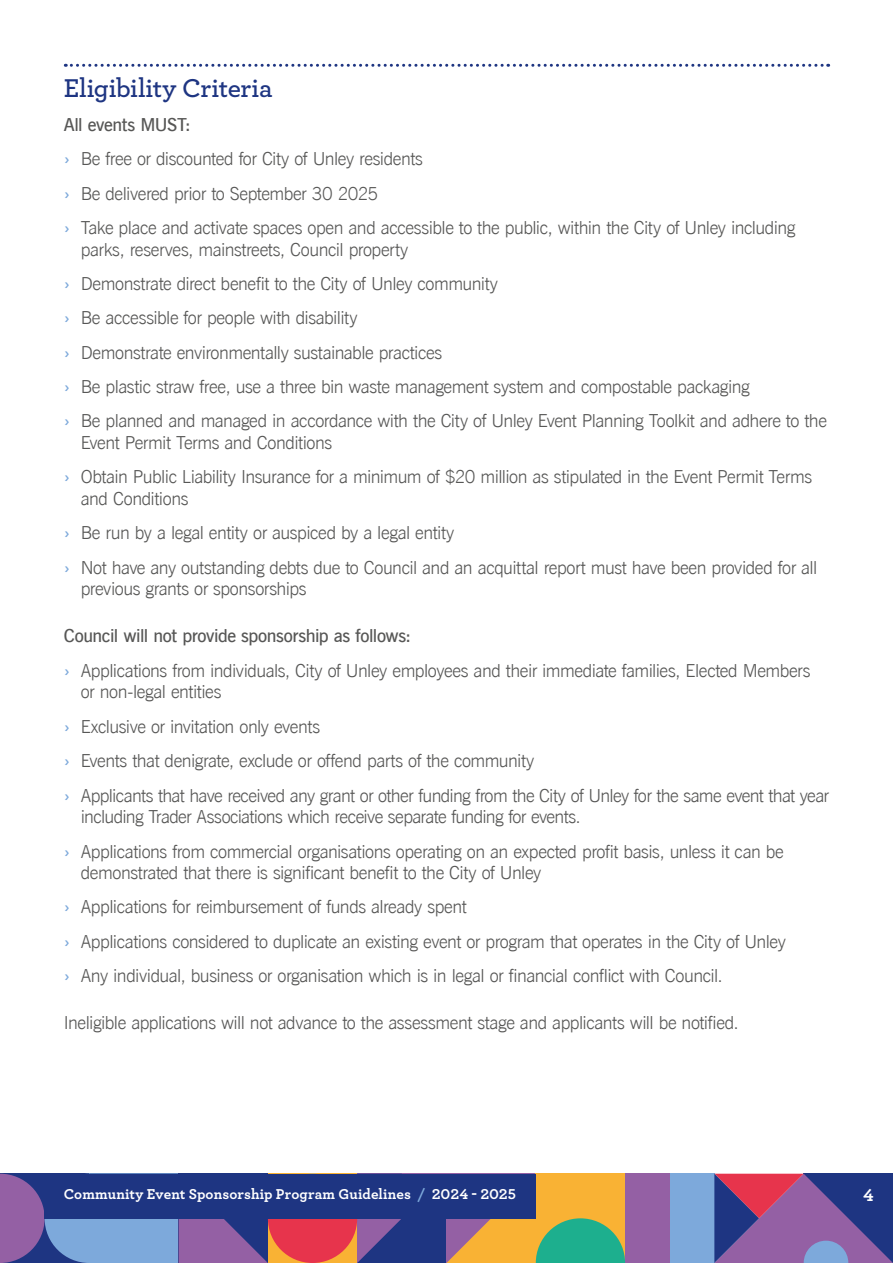
<style>
.page{position:relative;width:893px;height:1263px;background:#fff}
.page>*{position:absolute;margin:0;border:0;box-sizing:border-box;transform-origin:0 0}
.t1{font:600 27px "Archer";letter-spacing:-.01em;color:#1e3582}
.t2{font:300 18px/34.3px "News Gothic BT";letter-spacing:-.025em;color:#575756}
.t3{font:700 18px "Archer";color:#fff}
.t4{font:700 15px "Archer";letter-spacing:.005em;color:#fff}
.s1{font-weight:600}
.s2{font-weight:600;color:#7da9db}
.s3{color:#7da9db}
</style>
<div class="page">
<div style="left:625px;top:1174px;width:45px;height:89px;background:#9460a4"></div>
<div style="left:670px;top:1174px;width:44px;height:89px;background:#7da9db"></div>
<svg style="left:0;top:1174px;width:625px;height:89px"></svg>
<svg style="left:714px;top:1174px;width:179px;height:89px"></svg>
<div style="left:45px;top:1174px;width:491px;height:44px;background:#1e3582"></div>
<svg style="left:65px;top:64px;width:764px;height:3px"></svg>
<h1 class="t1" style="left:64px;top:67px;width:210px">Eligibility Criteria</h1>
<p class="t2" style="left:64px;top:107px;width:733px"><span class="s1">All events MUST:<br></span><span class="s2">›</span> Be free or discounted for City of Unley residents<br><span class="s2">›</span> Be delivered prior to September 30 2025<br><span class="s2">›</span> Take place and activate spaces open and accessible to the public, within the City of Unley including</p>
<p class="t2" style="left:64px;top:232px;width:765px;text-indent:17px">parks, reserves, mainstreets, Council property<br><span class="s2">›</span> Demonstrate direct benefit to the City of Unley community<br><span class="s2">›</span> Be accessible for people with disability<br><span class="s2">›</span> Demonstrate environmentally sustainable practices<br><span class="s2">›</span> Be plastic straw free, use a three bin waste management system and compostable packaging<br><span class="s2">›</span> Be planned and managed in accordance with the City of Unley Event Planning Toolkit and adhere to the</p>
<p class="t2" style="left:64px;top:425px;width:750px;text-indent:17px">Event Permit Terms and Conditions<br><span class="s2">›</span> Obtain Public Liability Insurance for a minimum of $20 million as stipulated in the Event Permit Terms</p>
<p class="t2" style="left:64px;top:481px;width:755px;text-indent:17px">and Conditions<br><span class="s2">›</span> Be run by a legal entity or auspiced by a legal entity<br><span class="s2">›</span> Not have any outstanding debts due to Council and an acquittal report must have been provided for all</p>
<p class="t2" style="left:81px;top:572px;width:227px">previous grants or sponsorships</p>
<p class="t2" style="left:64px;top:619px;width:748px"><span class="s1">Council will not provide sponsorship as follows:<br></span><span class="s2">›</span> Applications from individuals, City of Unley employees and their immediate families, Elected Members</p>
<p class="t2" style="left:64px;top:675px;width:767px;text-indent:17px">or non-legal entities<br><span class="s2">›</span> Exclusive or invitation only events<br><span class="s2">›</span> Events that denigrate, exclude or offend parts of the community<br><span class="s2">›</span> Applicants that have received any grant or other funding from the City of Unley for the same event that year</p>
<p class="t2" style="left:64px;top:799px;width:721px;text-indent:17px">including Trader Associations which receive separate funding for events.<br><span class="s2">›</span> Applications from commercial organisations operating on an expected profit basis, unless it can be</p>
<p class="t2" style="left:64px;top:855px;width:724px;text-indent:17px">demonstrated that there is significant benefit to the City of Unley<br><span class="s2">›</span> Applications for reimbursement of funds already spent<br><span class="s2">›</span> Applications considered to duplicate an existing event or program that operates in the City of Unley <span class="s2">›</span> Any individual, business or organisation which is in legal or financial conflict with Council.</p>
<p class="t2" style="left:64px;top:1006px;width:677px">Ineligible applications will not advance to the assessment stage and applicants will be notified.</p>
<p class="t4" style="left:64px;top:1182px;width:454px">Community Event Sponsorship Program Guidelines <span class="s3">/</span> 2024 - 2025</p>
<p class="t3" style="left:863px;top:1180px;width:12px">4</p>
</div>
